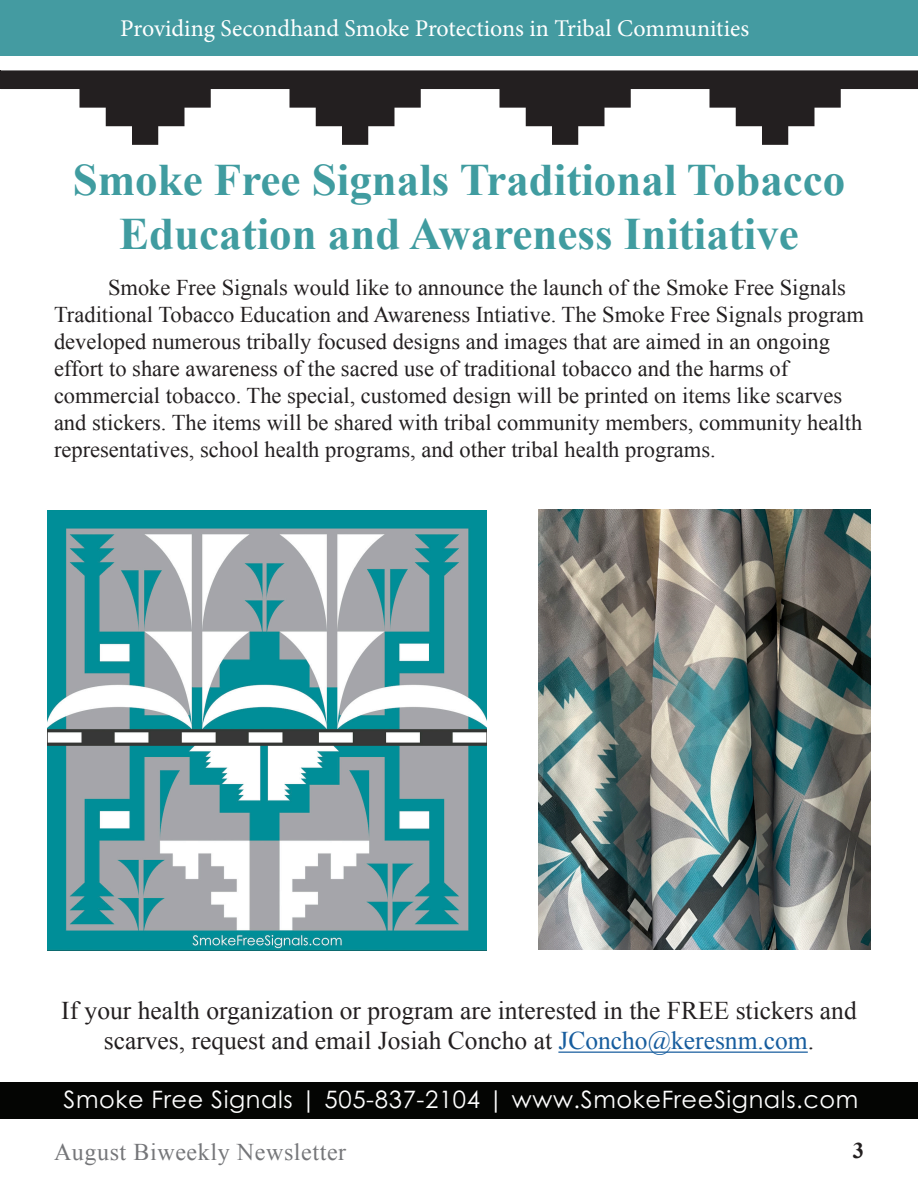
<style>
.page{position:relative;width:918px;height:1188px;background:#fff}
.page>*{position:absolute;margin:0;border:0;box-sizing:border-box;transform-origin:0 0}
.t1{font:700 45px "Times New Roman";color:#409ca0}
.t2{font:25.5px/30.6px "Times New Roman";color:#231f20;text-align:center}
.t3{font:24px "Century Gothic Pro";letter-spacing:.025em;color:#fff}
.t4{font:24px "Minion Pro";letter-spacing:-.005em;color:#fff}
.t5{font:24px "Times New Roman";letter-spacing:.025em;color:#757679}
.t6{font:22.5px/27px "Times New Roman";color:#231f20}
.t7{font:700 22.5px "Times New Roman";color:#231f20}
.s1{color:#175d9e}
</style>
<div class="page">
<div style="left:0;top:1082px;width:918px;height:36px;background:#040503"></div>
<hr style="left:0;top:0;width:1px;height:56px;background:#449ba1">
<svg style="left:0;top:70px;width:1px;height:19px"></svg>
<div style="left:1px;top:0;width:917px;height:56px;background:#449ba1"></div>
<svg style="left:1px;top:70px;width:917px;height:75px"></svg>
<hr style="left:558px;top:1052px;width:250px;height:1px;background:#175d9e">
<img style="left:47px;top:510px;width:440px;height:440px">
<img style="left:538px;top:510px;width:332px;height:439px">
<p class="t4" style="left:120px;top:13px;width:630px">Providing Secondhand Smoke Protections in Tribal Communities</p>
<p class="t1" style="left:73px;top:149px;width:774px">Smoke Free Signals Traditional Tobacco</p>
<p class="t1" style="left:119px;top:203px;width:681px">Education and Awareness Initiative</p>
<p class="t6" style="left:54px;top:274px;width:812px;text-indent:54px">Smoke Free Signals would like to announce the launch of the Smoke Free Signals Traditional Tobacco Education and Awareness Intiative. The Smoke Free Signals program developed numerous tribally focused designs and images that are aimed in an ongoing effort to share awareness of the sacred use of traditional tobacco and the harms of</p>
<p class="t6" style="left:54px;top:382px;width:810px">commercial tobacco. The special, customed design will be printed on items like scarves and stickers. The items will be shared with tribal community members, community health representatives, school health programs, and other tribal health programs.</p>
<p class="t2" style="left:61px;top:995px;width:797px">If your health organization or program are interested in the FREE stickers and scarves, request and email Josiah Concho at <span class="s1">JConcho@keresnm.com</span>.</p>
<p class="t3" style="left:63px;top:1085px;width:797px">Smoke Free Signals | 505-837-2104 | www.SmokeFreeSignals.com</p>
<p class="t5" style="left:54px;top:1135px;width:294px">August Biweekly Newsletter</p>
<p class="t7" style="left:853px;top:1135px;width:13px">3</p>
</div>
